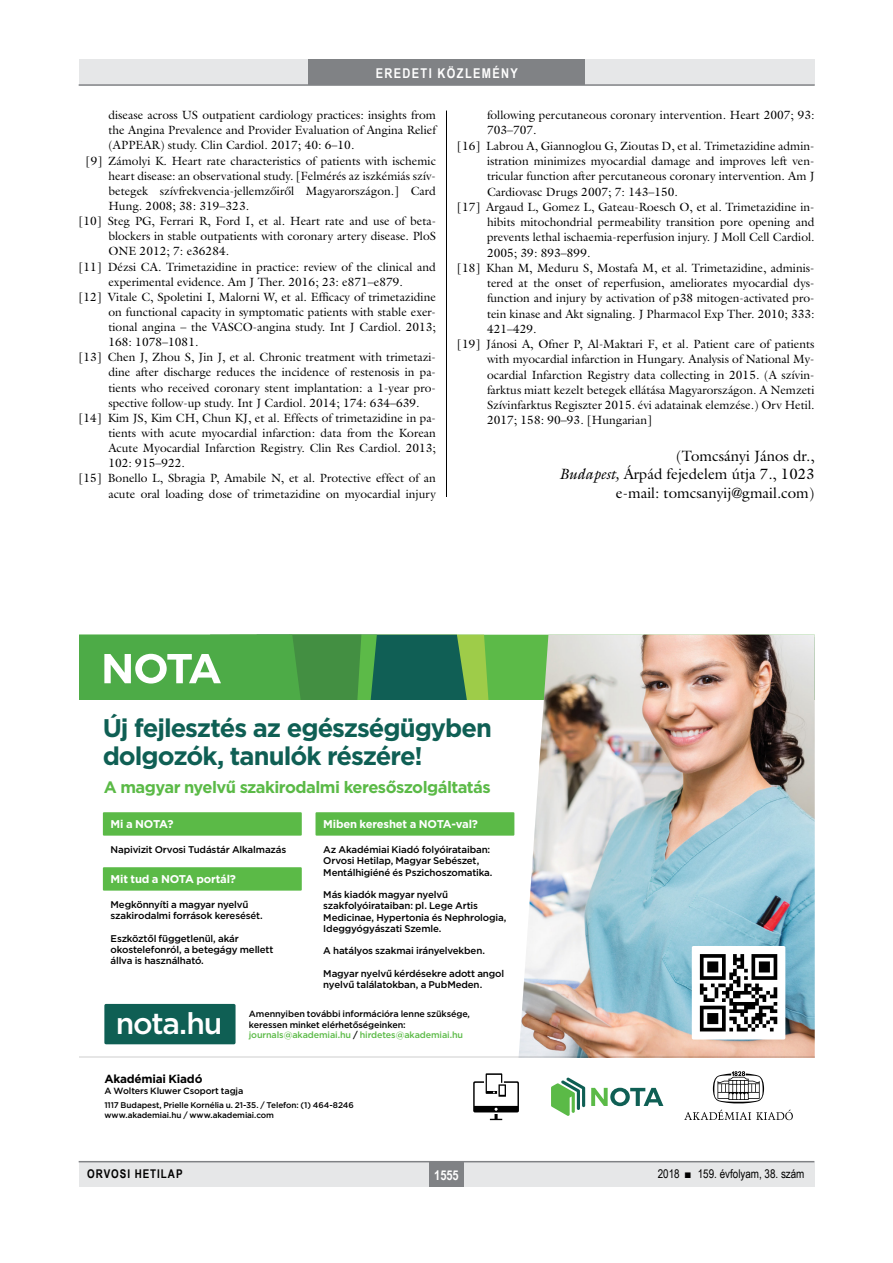
<style>
.page{position:relative;width:893px;height:1263px;background:#fff}
.page>*{position:absolute;margin:0;border:0;box-sizing:border-box;transform-origin:0 0}
.t1{font:500 30px "Gotham";letter-spacing:-.04em;color:#fff}
.t2{font:700 25.5px/28.5px "Gotham";letter-spacing:-.04em;color:#0f5f54}
.t3{font:700 16.5px "Gotham";letter-spacing:-.035em;color:#5bba47}
.irodalom_szerzo{font:15px "Galliard Reg";color:#000}
.t4{font:700 13.5px "Arial Narrow";letter-spacing:.1em;color:#fff}
.t5{font:12px/15.1px "Galliard Reg";color:#000;text-align:justify}
.t6{font:12px "Arial Narrow";color:#000}
.t7{font:700 12px "Arial Narrow";letter-spacing:.08em;color:#000}
.t8{font:700 11.7px "Gotham";letter-spacing:-.02em;color:#000}
.t9{font:700 11.25px "Gotham";letter-spacing:-.015em;color:#fff}
.t10{font:500 9.75px/11.2px "Gotham";letter-spacing:-.015em;color:#000}
.t11{font:500 9px/10.5px "Gotham";letter-spacing:-.015em;color:#000}
.t12{font:500 9px "Gotham";letter-spacing:-.015em;color:#5bba47}
.t13{font:500 8.25px/9.8px "Gotham";letter-spacing:-.015em;color:#000}
.s1{font-style:italic}
.s2{color:#000}
</style>
<div class="page">
<div style="left:79px;top:1161px;width:735px;height:25px;background:#e6e7e8"></div>
<div style="left:429px;top:1161px;width:34px;height:25px;background:#808285"></div>
<hr style="left:79px;top:1161px;width:735px;height:1px;background:#808285">
<div style="left:79px;top:60px;width:735px;height:25px;background:#e6e7e8"></div>
<div style="left:308px;top:60px;width:277px;height:25px;background:#808285"></div>
<hr style="left:79px;top:84px;width:736px;height:2px;background:#808285">
<hr style="left:446px;top:111px;width:1px;height:1026px;background:#000">
<div style="left:490px;top:635px;width:28px;height:65px;background:#5cba48"></div>
<div style="left:79px;top:700px;width:736px;height:437px;background:#fff"></div>
<img style="left:518px;top:635px;width:297px;height:421px">
<svg style="left:79px;top:1056px;width:736px;height:2px"></svg>
<div style="left:103px;top:812px;width:199px;height:24px;background:#5bba47"></div>
<div style="left:103px;top:867px;width:199px;height:24px;background:#5bba47"></div>
<div style="left:315px;top:812px;width:199px;height:24px;background:#5bba47"></div>
<div style="left:104px;top:1004px;width:132px;height:40px;background:#0f5f54;border-radius:2px"></div>
<div style="left:692px;top:946px;width:93px;height:93px;background:#fff;border-radius:2px"></div>
<svg style="left:700px;top:954px;width:77px;height:77px"></svg>
<svg style="left:713px;top:1071px;width:51px;height:32px"></svg>
<svg style="left:684px;top:1109px;width:109px;height:11px"></svg>
<svg style="left:591px;top:1088px;width:72px;height:18px"></svg>
<svg style="left:551px;top:1077px;width:34px;height:39px"></svg>
<svg style="left:473px;top:1073px;width:46px;height:47px"></svg>
<svg style="left:79px;top:635px;width:411px;height:65px;background:#4f9e55"></svg>
<svg style="left:780px;top:635px;width:35px;height:103px;background:#ceccc8"></svg>
<p class="t4" style="left:376px;top:63px;width:144px">EREDETI KÖZLEMÉNY</p>
<p class="t5" style="left:108px;top:107px;width:329px">disease across US outpatient cardiology practices: insights from the Angina Prevalence and Provider Evaluation of Angina Relief (APPEAR) study. Clin Cardiol. 2017; 40: 6–10.</p>
<p class="t5" style="left:108px;top:153px;width:329px;text-indent:-23px">[9] Zámolyi K. Heart rate characteristics of patients with ischemic heart disease: an observational study. [Felmérés az iszkémiás szív&shy;betegek szívfrekvencia-jellemzőiről Magyarországon.] Card Hung. 2008; 38: 319–323.</p>
<p class="t5" style="left:108px;top:213px;width:329px;text-indent:-30px">[10] Steg PG, Ferrari R, Ford I, et al. Heart rate and use of beta&shy;blockers in stable outpatients with coronary artery disease. PloS ONE 2012; 7: e36284.</p>
<p class="t5" style="left:79px;top:259px;width:359px;text-align:center">[11] Dézsi CA. Trimetazidine in practice: review of the clinical and experimental evidence. Am J Ther. 2016; 23: e871–e879.</p>
<p class="t5" style="left:108px;top:289px;width:329px;text-indent:-30px">[12] Vitale C, Spoletini I, Malorni W, et al. Efficacy of trimetazidine on functional capacity in symptomatic patients with stable exer&shy;tional angina – the VASCO-angina study. Int J Cardiol. 2013; 168: 1078–1081.</p>
<p class="t5" style="left:108px;top:349px;width:329px;text-indent:-30px">[13] Chen J, Zhou S, Jin J, et al. Chronic treatment with trimetazi&shy;dine after discharge reduces the incidence of restenosis in pa&shy;tients who received coronary stent implantation: a 1-year pro&shy;spective follow-up study. Int J Cardiol. 2014; 174: 634–639.</p>
<p class="t5" style="left:108px;top:410px;width:329px;text-indent:-30px">[14] Kim JS, Kim CH, Chun KJ, et al. Effects of trimetazidine in pa&shy;tients with acute myocardial infarction: data from the Korean Acute Myocardial Infarction Registry. Clin Res Cardiol. 2013; 102: 915–922.</p>
<p class="t5" style="left:79px;top:471px;width:359px;text-align:right">[15] Bonello L, Sbragia P, Amabile N, et al. Protective effect of an acute oral loading dose of trimetazidine on myocardial injury</p>
<p class="t5" style="left:487px;top:107px;width:329px">following percutaneous coronary intervention. Heart 2007; 93:<br>703–707.</p>
<p class="t5" style="left:487px;top:138px;width:329px;text-indent:-30px">[16] Labrou A, Giannoglou G, Zioutas D, et al. Trimetazidine admin&shy;istration minimizes myocardial damage and improves left ven&shy;tricular function after percutaneous coronary intervention. Am J Cardiovasc Drugs 2007; 7: 143–150.</p>
<p class="t5" style="left:487px;top:199px;width:329px;text-indent:-30px">[17] Argaud L, Gomez L, Gateau-Roesch O, et al. Trimetazidine in&shy;hibits mitochondrial permeability transition pore opening and prevents lethal ischaemia-reperfusion injury. J Moll Cell Cardiol.<br>2005; 39: 893–899.</p>
<p class="t5" style="left:487px;top:260px;width:329px;text-indent:-30px">[18] Khan M, Meduru S, Mostafa M, et al. Trimetazidine, adminis&shy;tered at the onset of reperfusion, ameliorates myocardial dys&shy;function and injury by activation of p38 mitogen-activated pro&shy;tein kinase and Akt signaling. J Pharmacol Exp Ther. 2010; 333:<br>421–429.</p>
<p class="t5" style="left:487px;top:336px;width:329px;text-indent:-30px">[19] Jánosi A, Ofner P, Al-Maktari F, et al. Patient care of patients with myocardial infarction in Hungary. Analysis of National My&shy;ocardial Infarction Registry data collecting in 2015. (A szívin&shy;farktus miatt kezelt betegek ellátása Magyarországon. A Nemzeti Szívinfarktus Regiszter 2015. évi adatainak elemzése.) Orv Hetil.<br>2017; 158: 90–93. [Hungarian]</p>
<p class="irodalom_szerzo" style="left:676px;top:446px;width:140px">(Tomcsányi János dr.,</p>
<p class="irodalom_szerzo" style="left:559px;top:465px;width:257px"><span class="s1">Budapest,</span> Árpád fejedelem útja 7., 1023</p>
<p class="irodalom_szerzo" style="left:616px;top:483px;width:200px">e-mail: tomcsanyij@gmail.com)</p>
<p class="t2" style="left:103px;top:713px;width:391px">Új fejlesztés az egészségügyben dolgozók, tanulók részére!</p>
<p class="t3" style="left:104px;top:776px;width:389px">A magyar nyelvű szakirodalmi keresőszolgáltatás</p>
<p class="t9" style="left:111px;top:817px;width:65px">Mi a NOTA?</p>
<p class="t9" style="left:323px;top:817px;width:156px">Miben kereshet a NOTA-val?</p>
<p class="t10" style="left:323px;top:844px;width:171px">Az Akadémiai Kiadó folyóirataiban:<br>Orvosi Hetilap, Magyar Sebészet,<br>Mentálhigiéné és Pszichoszomatika.</p>
<p class="t10" style="left:323px;top:889px;width:185px">Más kiadók magyar nyelvű szakfolyóirataiban: pl. Lege Artis<br>Medicinae, Hypertonia és Nephrologia,<br>Ideggyógyászati Szemle.</p>
<p class="t10" style="left:323px;top:945px;width:163px">A hatályos szakmai irányelvekben.</p>
<p class="t10" style="left:323px;top:968px;width:182px">Magyar nyelvű kérdésekre adott angol nyelvű találatokban, a PubMeden.</p>
<p class="t11" style="left:249px;top:1009px;width:223px">Amennyiben további információra lenne szüksége, keressen minket elérhetőségeinken:</p>
<p class="t10" style="left:111px;top:844px;width:177px">Napivizit Orvosi Tudástár Alkalmazás</p>
<p class="t9" style="left:111px;top:872px;width:127px">Mit tud a NOTA portál?</p>
<p class="t10" style="left:111px;top:899px;width:154px">Megkönnyíti a magyar nyelvű szakirodalmi források keresését.</p>
<p class="t10" style="left:111px;top:932px;width:164px">Eszköztől függetlenül, akár okostelefonról, a betegágy mellett állva is használható.</p>
<p class="t1" style="left:116px;top:1003px;width:108px">nota.hu</p>
<p class="t12" style="left:249px;top:1029px;width:216px">journals@akademiai.hu <span class="s2">/</span> hirdetes@akademiai.hu</p>
<p class="t8" style="left:104px;top:1071px;width:100px">Akadémiai Kiadó</p>
<p class="t11" style="left:104px;top:1085px;width:140px">A Wolters Kluwer Csoport tagja</p>
<p class="t13" style="left:104px;top:1100px;width:251px">1117 Budapest, Prielle Kornélia u. 21-35. / Telefon: (1) 464-8246 www.akademiai.hu / www.akademiai.com</p>
<p class="t7" style="left:87px;top:1165px;width:97px">ORVOSI HETILAP</p>
<p class="t4" style="left:434px;top:1165px;width:26px">1555</p>
<p class="t6" style="left:658px;top:1165px;width:148px">2018 ■ 159. évfolyam, 38. szám</p>
</div>
